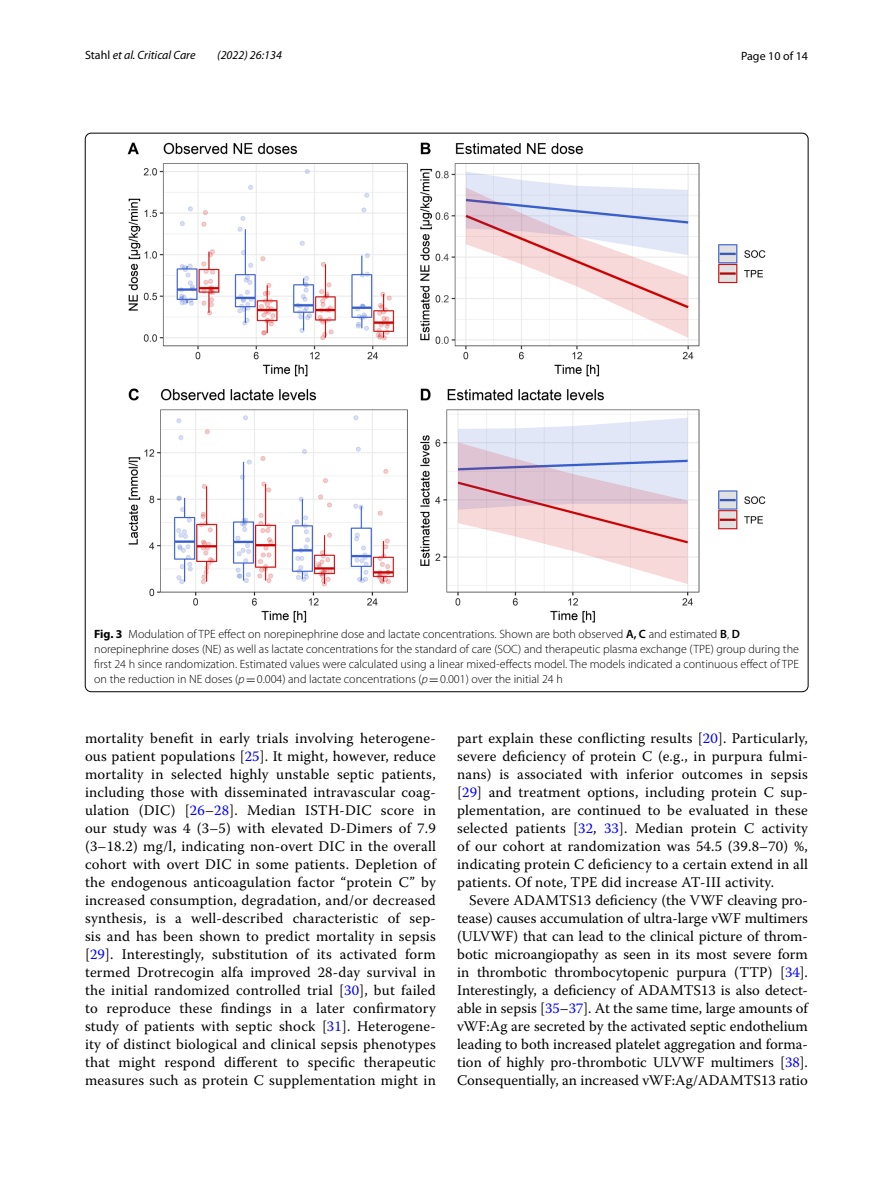
<style>
.page{position:relative;width:893px;height:1187px;background:#fff}
.page>*{position:absolute;margin:0;border:0;box-sizing:border-box;transform-origin:0 0}
.t1{font:14.7px/18px "Warnock Pro";letter-spacing:.015em;color:#000;text-align:justify}
.t2{font:300 12px/15px "Myriad Pro";color:#000}
.t3{font:italic 12px "Myriad Pro";color:#000}
.t4{font:12px "Myriad Pro";color:#000}
.s1{font-style:normal}
.s2{font-weight:700}
.s3{font-weight:600}
.s4{font-style:italic}
.s5{font-family:"MTSY";font-weight:400}
.s6{color:#00f}
</style>
<div class="page">
<img style="left:128px;top:142px;width:638px;height:480px">
<p class="t3" style="left:85px;top:48px;width:112px"><span class="s1">Stahl</span> et al. Critical Care</p>
<p class="t3" style="left:217px;top:48px;width:66px">(2022) 26:134</p>
<p class="t4" style="left:741px;top:48px;width:68px">Page 10 of 14</p>
<p class="t2" style="left:94px;top:626px;width:706px"><span class="s2">Fig. 3</span> Modulation of TPE effect on norepinephrine dose and lactate concentrations. Shown are both observed <span class="s3">A, C</span> and estimated <span class="s3">B</span>, <span class="s3">D </span>norepinephrine doses (NE) as well as lactate concentrations for the standard of care (SOC) and therapeutic plasma exchange (TPE) group during the first 24 h since randomization. Estimated values were calculated using a linear mixed-effects model. The models indicated a continuous effect of TPE on the reduction in NE doses (<span class="s4">p</span><span class="s5">=</span>0.004) and lactate concentrations (<span class="s4">p</span><span class="s5">=</span>0.001) over the initial 24 h</p>
<p class="t1" style="left:85px;top:729px;width:352px">mortality benefit in early trials involving heterogene&shy;ous patient populations [<span class="s6">25</span>]. It might, however, reduce mortality in selected highly unstable septic patients, including those with disseminated intravascular coag&shy;ulation (DIC) [<span class="s6">26</span>–<span class="s6">28</span>]. Median ISTH-DIC score in our study was 4 (3–5) with elevated D-Dimers of 7.9 (3–18.2) mg/l, indicating non-overt DIC in the overall cohort with overt DIC in some patients. Depletion of the endogenous anticoagulation factor “protein C” by increased consumption, degradation, and/or decreased synthesis, is a well-described characteristic of sep&shy;sis and has been shown to predict mortality in sepsis [<span class="s6">29</span>]. Interestingly, substitution of its activated form termed Drotrecogin alfa improved 28-day survival in the initial randomized controlled trial [<span class="s6">30</span>], but failed to reproduce these findings in a later confirmatory study of patients with septic shock [<span class="s6">31</span>]. Heterogene&shy;ity of distinct biological and clinical sepsis phenotypes that might respond different to specific therapeutic measures such as protein C supplementation might in</p>
<p class="t1" style="left:457px;top:729px;width:352px">part explain these conflicting results [<span class="s6">20</span>]. Particularly, severe deficiency of protein C (e.g., in purpura fulmi&shy;nans) is associated with inferior outcomes in sepsis [<span class="s6">29</span>] and treatment options, including protein C sup&shy;plementation, are continued to be evaluated in these selected patients [<span class="s6">32</span>, <span class="s6">33</span>]. Median protein C activity of our cohort at randomization was 54.5 (39.8–70) %, indicating protein C deficiency to a certain extend in all patients. Of note, TPE did increase AT-III activity.</p>
<p class="t1" style="left:457px;top:891px;width:352px;text-indent:12px">Severe ADAMTS13 deficiency (the VWF cleaving pro&shy;tease) causes accumulation of ultra-large vWF multimers (ULVWF) that can lead to the clinical picture of throm&shy;botic microangiopathy as seen in its most severe form in thrombotic thrombocytopenic purpura (TTP) [<span class="s6">34</span>].<br>Interestingly, a deficiency of ADAMTS13 is also detect&shy;able in sepsis [<span class="s6">35</span>–<span class="s6">37</span>]. At the same time, large amounts of vWF:Ag are secreted by the activated septic endothelium leading to both increased platelet aggregation and forma&shy;tion of highly pro-thrombotic ULVWF multimers [<span class="s6">38</span>].<br>Consequentially, an increased vWF:Ag/ADAMTS13 ratio</p>
</div>
